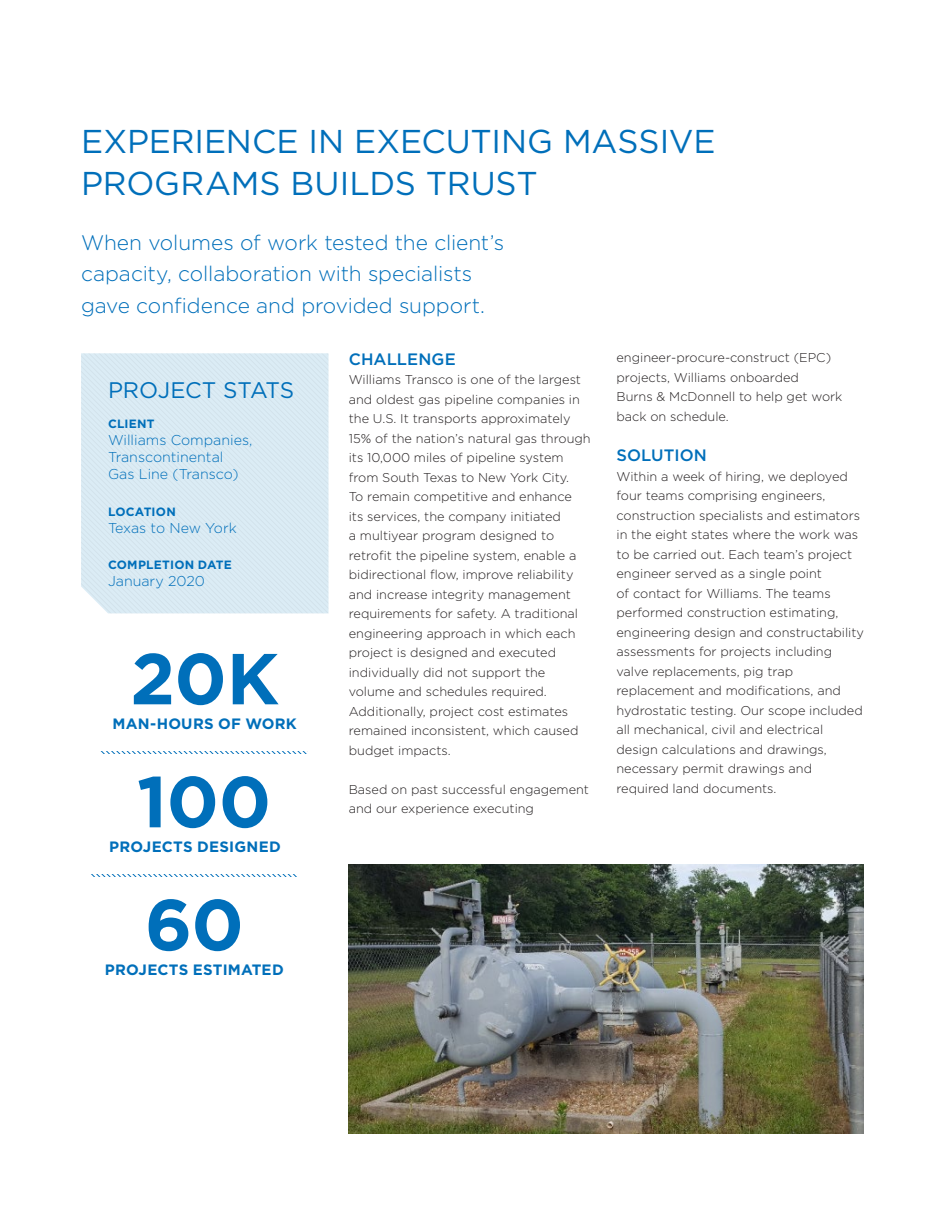
<style>
.page{position:relative;width:945px;height:1215px;background:#fff}
.page>*{position:absolute;margin:0;border:0;box-sizing:border-box;transform-origin:0 0}
.t1{font:700 72px "Gotham";letter-spacing:-.01em;color:#006fba}
.t2{font:33px/42px "Gotham";letter-spacing:-.005em;color:#006fba}
.t3{font:22.5px "Gotham";letter-spacing:-.01em;color:#006fba}
.t4{font:300 21px/31.5px "Gotham";letter-spacing:-.005em;color:#006fba}
.t5{font:500 16.5px "Gotham";letter-spacing:.005em;color:#006fba}
.t6{font:700 15px "Gotham";letter-spacing:.015em;color:#006fba}
.t7{font:300 14.25px/17.1px "Gotham";color:#006fba}
.t8{font:300 12.75px/19.5px "Gotham";color:#231f20}
.t9{font:700 12px "Gotham";letter-spacing:.015em;color:#006fba}
</style>
<div class="page">
<svg style="left:81px;top:353px;width:247px;height:260px;background:#d8e9f2"></svg>
<svg style="left:101px;top:752px;width:206px;height:2px"></svg>
<svg style="left:92px;top:875px;width:205px;height:2px"></svg>
<img style="left:349px;top:864px;width:515px;height:270px">
<h2 class="t2" style="left:81px;top:119px;width:636px">EXPERIENCE IN EXECUTING MASSIVE<br>PROGRAMS BUILDS TRUST</h2>
<h3 class="t4" style="left:81px;top:226px;width:425px">When volumes of work tested the client’s capacity, collaboration with specialists gave confidence and provided support.</h3>
<h3 class="t3" style="left:108px;top:376px;width:188px">PROJECT STATS</h3>
<p class="t9" style="left:108px;top:416px;width:48px">CLIENT</p>
<p class="t7" style="left:108px;top:431px;width:146px">Williams Companies,<br>Transcontinental<br>Gas Line (Transco)</p>
<p class="t9" style="left:108px;top:504px;width:69px">LOCATION</p>
<p class="t7" style="left:108px;top:519px;width:130px">Texas to New York</p>
<p class="t9" style="left:108px;top:557px;width:125px">COMPLETION DATE</p>
<p class="t7" style="left:108px;top:572px;width:98px">January 2020</p>
<h1 class="t1" style="left:130px;top:631px;width:150px">20K</h1>
<p class="t6" style="left:113px;top:714px;width:186px">MAN-HOURS OF WORK</p>
<h1 class="t1" style="left:137px;top:754px;width:136px">100</h1>
<p class="t6" style="left:109px;top:837px;width:173px">PROJECTS DESIGNED</p>
<h1 class="t1" style="left:145px;top:877px;width:101px">60</h1>
<p class="t6" style="left:105px;top:960px;width:180px">PROJECTS ESTIMATED</p>
<p class="t5" style="left:349px;top:348px;width:109px">CHALLENGE</p>
<p class="t8" style="left:349px;top:370px;width:244px">Williams Transco is one of the largest and oldest gas pipeline companies in the U.S. It transports approximately 15% of the nation’s natural gas through its 10,000 miles of pipeline system from South Texas to New York City.<br>To remain competitive and enhance<br>its services, the company initiated<br>a multiyear program designed to retrofit the pipeline system, enable a bidirectional flow, improve reliability and increase integrity management requirements for safety. A traditional engineering approach in which each project is designed and executed individually did not support the volume and schedules required.<br>Additionally, project cost estimates remained inconsistent, which caused budget impacts.</p>
<p class="t8" style="left:349px;top:779px;width:242px">Based on past successful engagement and our experience executing</p>
<p class="t8" style="left:616px;top:348px;width:227px">engineer-procure-construct (EPC) projects, Williams onboarded<br>Burns &amp; McDonnell to help get work back on schedule.</p>
<p class="t5" style="left:616px;top:445px;width:92px">SOLUTION</p>
<p class="t8" style="left:616px;top:466px;width:249px">Within a week of hiring, we deployed four teams comprising engineers, construction specialists and estimators in the eight states where the work was to be carried out. Each team’s project engineer served as a single point<br>of contact for Williams. The teams performed construction estimating, engineering design and constructability assessments for projects including valve replacements, pig trap replacement and modifications, and hydrostatic testing. Our scope included all mechanical, civil and electrical design calculations and drawings, necessary permit drawings and required land documents.</p>
</div>
